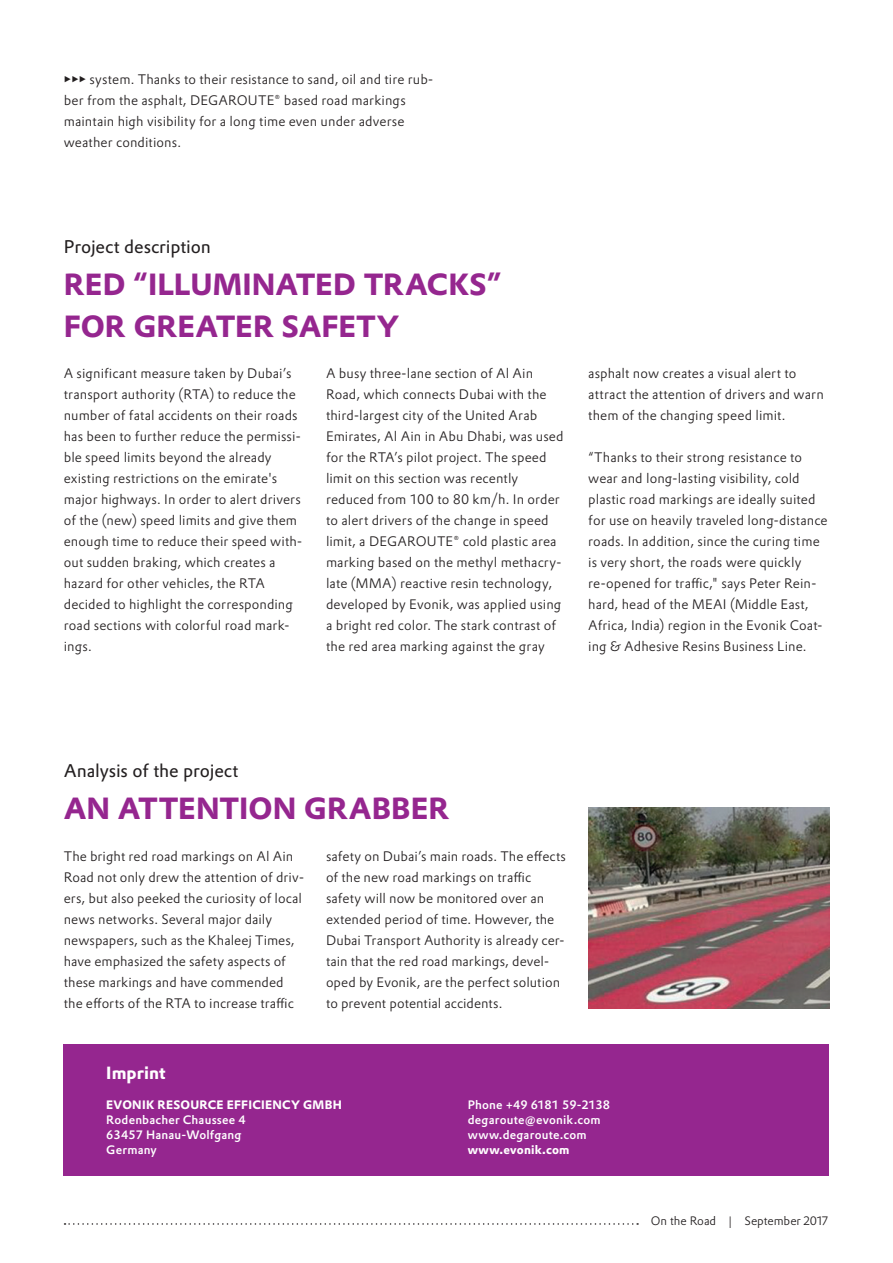
<style>
.page{position:relative;width:893px;height:1263px;background:#fff}
.page>*{position:absolute;margin:0;border:0;box-sizing:border-box;transform-origin:0 0}
.t1{font:700 30px/42px "Evonik Prokyon";color:#95268f}
.t2{font:18px "Evonik Prokyon";letter-spacing:-.005em;color:#231f20}
.t3{font:700 17.25px "Evonik Prokyon";letter-spacing:.005em;color:#fff}
.t4{font:300 13.5px/21px "Evonik Prokyon";letter-spacing:.01em;color:#231f20}
.t5{font:500 12px/15px "Evonik Prokyon";letter-spacing:.015em;color:#fff}
.t6{font:700 12px "Evonik Prokyon";letter-spacing:.025em;color:#fff}
.t7{font:300 12px "Evonik Prokyon";color:#231f20}
</style>
<div class="page">
<div style="left:64px;top:1044px;width:765px;height:132px;background:#95268f"></div>
<svg style="left:65px;top:1223px;width:573px;height:2px"></svg>
<img style="left:588px;top:808px;width:241px;height:200px">
<p class="t4" style="left:64px;top:68px;width:371px">▸▸▸ system. Thanks to their resistance to sand, oil and tire rub&shy;ber from the asphalt, DEGAROUTE® based road markings maintain high visibility for a long time even under adverse weather conditions.</p>
<h2 class="t2" style="left:64px;top:232px;width:149px">Project description</h2>
<h1 class="t1" style="left:64px;top:261px;width:439px">RED “ILLUMINATED TRACKS”<br>FOR GREATER SAFETY</h1>
<p class="t4" style="left:64px;top:362px;width:240px">A significant measure taken by Dubai’s transport authority (RTA) to reduce the number of fatal accidents on their roads has been to further reduce the permissi&shy;ble speed limits beyond the already existing restrictions on the emirate's major highways. In order to alert drivers of the (new) speed limits and give them enough time to reduce their speed with&shy;out sudden braking, which creates a hazard for other vehicles, the RTA decided to highlight the corresponding road sections with colorful road mark&shy;ings.</p>
<p class="t4" style="left:326px;top:362px;width:239px">A busy three-lane section of Al Ain Road, which connects Dubai with the third-largest city of the United Arab Emirates, Al Ain in Abu Dhabi, was used for the RTA’s pilot project. The speed limit on this section was recently reduced from 100 to 80 km/h. In order to alert drivers of the change in speed limit, a DEGAROUTE® cold plastic area marking based on the methyl methacry&shy;late (MMA) reactive resin technology, developed by Evonik, was applied using a bright red color. The stark contrast of the red area marking against the gray</p>
<p class="t4" style="left:588px;top:362px;width:237px">asphalt now creates a visual alert to attract the attention of drivers and warn them of the changing speed limit.</p>
<p class="t4" style="left:588px;top:446px;width:241px">“Thanks to their strong resistance to wear and long-lasting visibility, cold plastic road markings are ideally suited for use on heavily traveled long-distance roads. In addition, since the curing time is very short, the roads were quickly re-opened for traffic," says Peter Rein&shy;hard, head of the MEAI (Middle East, Africa, India) region in the Evonik Coat&shy;ing &amp; Adhesive Resins Business Line.</p>
<h2 class="t2" style="left:64px;top:757px;width:176px">Analysis of the project</h2>
<h1 class="t1" style="left:64px;top:785px;width:387px">AN ATTENTION GRABBER</h1>
<p class="t4" style="left:64px;top:845px;width:242px">The bright red road markings on Al Ain Road not only drew the attention of driv&shy;ers, but also peeked the curiosity of local news networks. Several major daily newspapers, such as the Khaleej Times, have emphasized the safety aspects of these markings and have commended the efforts of the RTA to increase traffic</p>
<p class="t4" style="left:326px;top:845px;width:241px">safety on Dubai’s main roads. The effects of the new road markings on traffic safety will now be monitored over an extended period of time. However, the Dubai Transport Authority is already cer&shy;tain that the red road markings, devel&shy;oped by Evonik, are the perfect solution to prevent potential accidents.</p>
<p class="t3" style="left:106px;top:1059px;width:61px">Imprint</p>
<p class="t6" style="left:106px;top:1095px;width:237px">EVONIK RESOURCE EFFICIENCY GMBH</p>
<p class="t5" style="left:106px;top:1112px;width:141px">Rodenbacher Chaussee 4<br>63457 Hanau-Wolfgang<br>Germany</p>
<p class="t5" style="left:468px;top:1097px;width:144px">Phone +49 6181 59-2138 degaroute@evonik.com www.degaroute.com</p>
<p class="t6" style="left:468px;top:1140px;width:103px">www.evonik.com</p>
<p class="t7" style="left:651px;top:1211px;width:178px">On the Road | September 2017</p>
</div>
